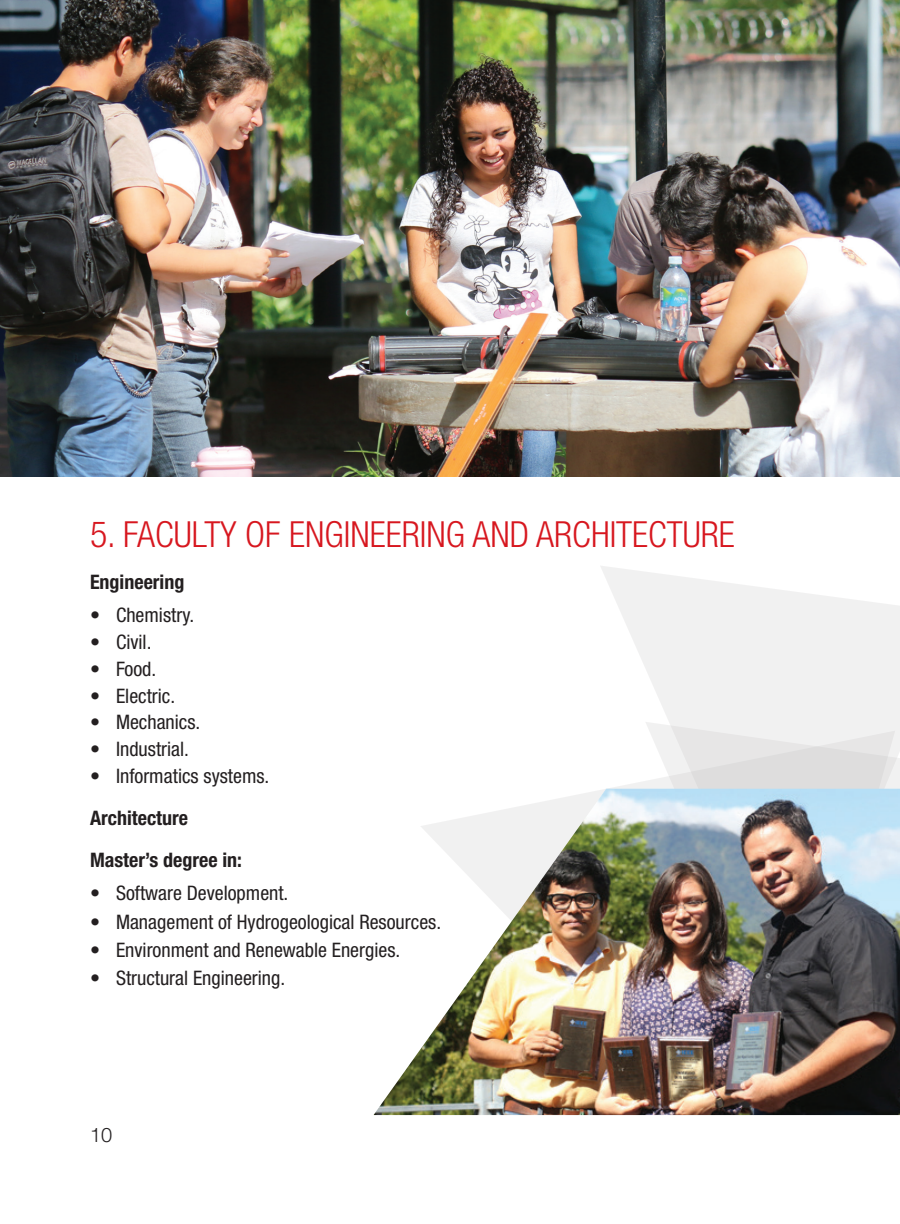
<style>
.page{position:relative;width:900px;height:1224px;background:#fff}
.page>*{position:absolute;margin:0;border:0;box-sizing:border-box;transform-origin:0 0}
.t1{font:300 condensed 36px "Helvetica Neue";color:#d7171f}
.t2{font:condensed 20px "Helvetica Neue";color:#231f20}
.t3{font:700 condensed 20px/42px "Helvetica Neue";color:#231f20}
.t4{font:300 20px "Helvetica Neue";color:#231f20}
</style>
<div class="page">
<svg style="left:601px;top:566px;width:299px;height:223px;fill:#f1f1f1"></svg>
<img style="left:0;top:0;width:900px;height:477px">
<img style="left:374px;top:789px;width:526px;height:326px">
<h1 class="t1" style="left:90px;top:514px;width:646px">5. FACULTY OF ENGINEERING AND ARCHITECTURE</h1>
<p class="t3" style="left:90px;top:561px;width:96px">Engineering</p>
<p class="t2" style="left:90px;top:603px;width:106px">• Chemistry.</p>
<p class="t2" style="left:90px;top:630px;width:63px">• Civil.</p>
<p class="t2" style="left:90px;top:657px;width:68px">• Food.</p>
<p class="t2" style="left:90px;top:684px;width:87px">• Electric.</p>
<p class="t2" style="left:90px;top:711px;width:112px">• Mechanics.</p>
<p class="t2" style="left:90px;top:738px;width:100px">• Industrial.</p>
<p class="t2" style="left:90px;top:765px;width:181px">• Informatics systems.</p>
<p class="t3" style="left:90px;top:797px;width:154px">Architecture<br>Master’s degree in:</p>
<p class="t2" style="left:90px;top:882px;width:200px">• Software Development.</p>
<p class="t2" style="left:90px;top:910px;width:353px">• Management of Hydrogeological Resources.</p>
<p class="t2" style="left:90px;top:938px;width:312px">• Environment and Renewable Energies.</p>
<p class="t2" style="left:90px;top:967px;width:197px">• Structural Engineering.</p>
<p class="t4" style="left:90px;top:1123px;width:24px">10</p>
</div>
